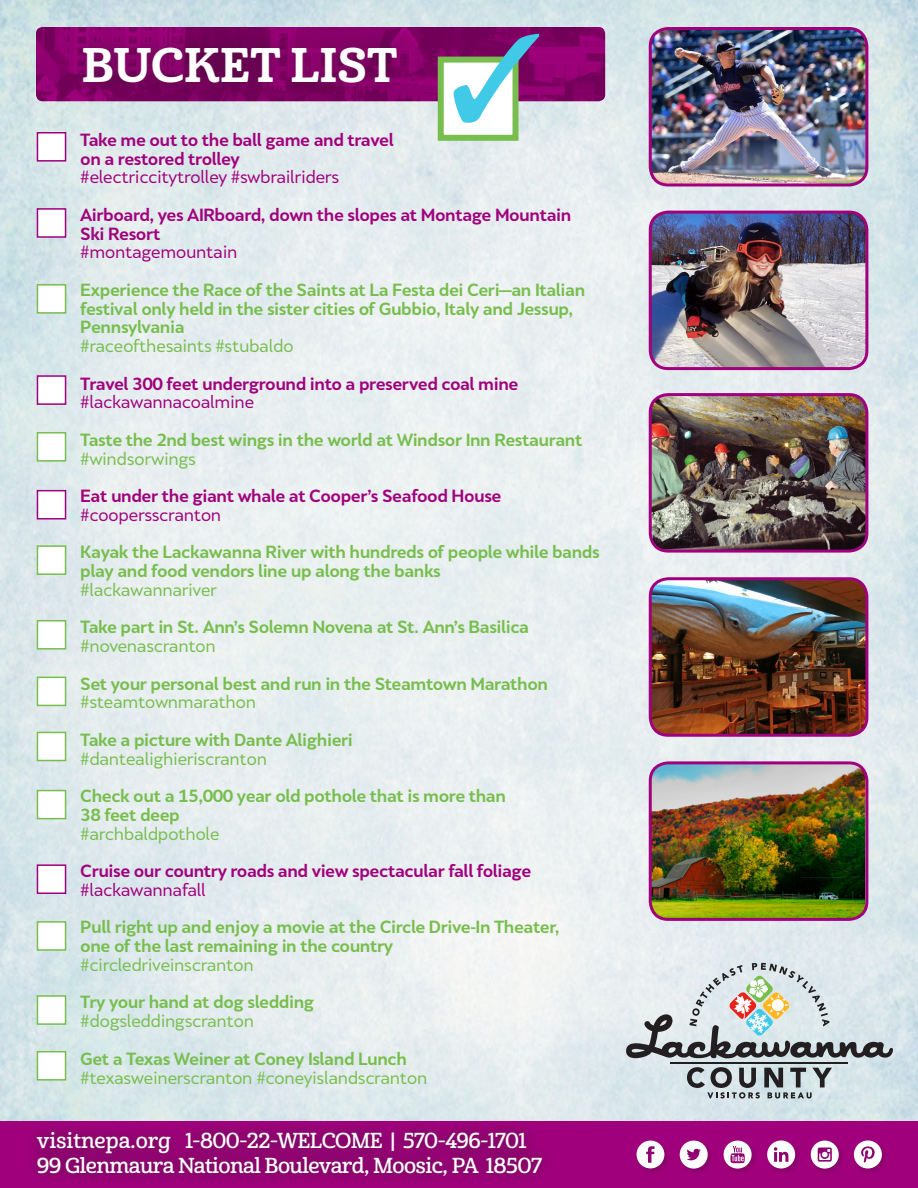
<style>
.page{position:relative;width:918px;height:1188px;background:#fff}
.page>*{position:absolute;margin:0;border:0;box-sizing:border-box;transform-origin:0 0}
.t1{font:47.1px "Cabrito Nor Bol";color:#fff}
.t2{font:21px/25.2px "Cabrito Nor Dem";letter-spacing:-.025em;color:#fff}
.t3{font:700 16.5px/18.8px "Skola Sans";letter-spacing:-.03em;color:#77be4e}
.t4{font:700 16.5px/18.8px "Skola Sans";letter-spacing:-.03em;color:#a1007d}
.t5{font:16.5px "Skola Sans";letter-spacing:-.03em;color:#77be4e}
.t6{font:16.5px "Skola Sans";letter-spacing:-.03em;color:#a1007d}
</style>
<div class="page">
<img style="left:0;top:0;width:918px;height:1121px">
<img style="left:36px;top:27px;width:569px;height:74px">
<div style="left:70px;top:33px;width:341px;height:63px;background:#231f20;opacity:.5"></div>
<div style="left:438px;top:57px;width:81px;height:84px;background:#fff;border:6px solid #77be4e"></div>
<div style="left:37px;top:132px;width:29px;height:30px;background:#fff;border:2px solid #a1007d"></div>
<div style="left:37px;top:284px;width:29px;height:30px;background:#fff;border:2px solid #77be4e"></div>
<div style="left:37px;top:432px;width:29px;height:30px;background:#fff;border:2px solid #77be4e"></div>
<div style="left:37px;top:545px;width:29px;height:30px;background:#fff;border:2px solid #77be4e"></div>
<div style="left:37px;top:677px;width:29px;height:29px;background:#fff;border:2px solid #77be4e"></div>
<div style="left:37px;top:790px;width:29px;height:29px;background:#fff;border:2px solid #77be4e"></div>
<div style="left:37px;top:921px;width:29px;height:30px;background:#fff;border:2px solid #77be4e"></div>
<div style="left:37px;top:208px;width:29px;height:30px;background:#fff;border:2px solid #a1007d"></div>
<div style="left:37px;top:375px;width:29px;height:30px;background:#fff;border:2px solid #a1007d"></div>
<div style="left:37px;top:490px;width:29px;height:30px;background:#fff;border:2px solid #a1007d"></div>
<div style="left:37px;top:620px;width:29px;height:30px;background:#fff;border:2px solid #77be4e"></div>
<div style="left:37px;top:732px;width:29px;height:29px;background:#fff;border:2px solid #77be4e"></div>
<div style="left:37px;top:864px;width:29px;height:30px;background:#fff;border:2px solid #a1007d"></div>
<div style="left:37px;top:995px;width:29px;height:30px;background:#fff;border:2px solid #77be4e"></div>
<div style="left:37px;top:1051px;width:29px;height:30px;background:#fff;border:2px solid #77be4e"></div>
<img style="left:650px;top:28px;width:217px;height:157px">
<div style="left:649px;top:27px;width:219px;height:159px;border:3px solid #a1007d;border-radius:18px"></div>
<img style="left:650px;top:395px;width:217px;height:156px">
<div style="left:649px;top:393px;width:219px;height:160px;border:3px solid #a1007d;border-radius:18px"></div>
<img style="left:650px;top:579px;width:217px;height:156px">
<div style="left:649px;top:577px;width:219px;height:160px;border:3px solid #a1007d;border-radius:18px"></div>
<img style="left:650px;top:212px;width:217px;height:157px">
<div style="left:649px;top:211px;width:219px;height:159px;border:3px solid #a1007d;border-radius:18px"></div>
<img style="left:650px;top:763px;width:215px;height:156px">
<div style="left:649px;top:761px;width:219px;height:160px;border:3px solid #a1007d;border-radius:18px"></div>
<svg style="left:625px;top:963px;width:268px;height:95px;background:#c2c9c9"></svg>
<svg style="left:687px;top:1067px;width:145px;height:32px;background:#9ea7ab"></svg>
<hr style="left:671px;top:1062px;width:177px;height:1px;background:#231f20">
<div style="left:0;top:1121px;width:918px;height:67px;background:#a1007d"></div>
<div style="left:23px;top:1118px;width:533px;height:70px;background:#231f20;opacity:.75"></div>
<div style="left:634px;top:1138px;width:38px;height:38px;background:#231f20;opacity:.25"></div>
<svg style="left:637px;top:1141px;width:27px;height:27px"></svg>
<div style="left:851px;top:1138px;width:38px;height:38px;background:#231f20;opacity:.25"></div>
<svg style="left:854px;top:1141px;width:28px;height:27px"></svg>
<div style="left:764px;top:1138px;width:38px;height:38px;background:#231f20;opacity:.25"></div>
<svg style="left:767px;top:1141px;width:28px;height:27px"></svg>
<div style="left:721px;top:1138px;width:38px;height:38px;background:#231f20;opacity:.25"></div>
<svg style="left:724px;top:1141px;width:28px;height:28px"></svg>
<div style="left:677px;top:1138px;width:38px;height:38px;background:#231f20;opacity:.25"></div>
<svg style="left:680px;top:1141px;width:28px;height:28px"></svg>
<div style="left:808px;top:1138px;width:38px;height:38px;background:#231f20;opacity:.25"></div>
<svg style="left:811px;top:1141px;width:28px;height:28px"></svg>
<svg style="left:454px;top:32px;width:85px;height:91px"></svg>
<p class="t1" style="left:81px;top:36px;width:318px">BUCKET LIST</p>
<p class="t4" style="left:80px;top:130px;width:315px">Take me out to the ball game and travel on a restored trolley</p>
<p class="t6" style="left:80px;top:167px;width:260px">#electriccitytrolley #swbrailriders</p>
<p class="t4" style="left:80px;top:205px;width:493px">Airboard, yes AIRboard, down the slopes at Montage Mountain<br>Ski Resort</p>
<p class="t6" style="left:80px;top:242px;width:159px">#montagemountain</p>
<p class="t3" style="left:80px;top:280px;width:507px">Experience the Race of the Saints at La Festa dei Ceri—an Italian festival only held in the sister cities of Gubbio, Italy and Jessup,<br>Pennsylvania</p>
<p class="t5" style="left:80px;top:336px;width:215px">#raceofthesaints #stubaldo</p>
<p class="t4" style="left:80px;top:374px;width:440px">Travel 300 feet underground into a preserved coal mine</p>
<p class="t6" style="left:80px;top:392px;width:176px">#lackawannacoalmine</p>
<p class="t3" style="left:80px;top:430px;width:504px">Taste the 2nd best wings in the world at Windsor Inn Restaurant</p>
<p class="t5" style="left:80px;top:449px;width:117px">#windsorwings</p>
<p class="t4" style="left:80px;top:486px;width:423px">Eat under the giant whale at Cooper’s Seafood House</p>
<p class="t6" style="left:80px;top:505px;width:143px">#coopersscranton</p>
<p class="t3" style="left:80px;top:543px;width:521px">Kayak the Lackawanna River with hundreds of people while bands play and food vendors line up along the banks</p>
<p class="t5" style="left:80px;top:580px;width:138px">#lackawannariver</p>
<p class="t3" style="left:80px;top:618px;width:450px">Take part in St. Ann’s Solemn Novena at St. Ann’s Basilica</p>
<p class="t5" style="left:80px;top:636px;width:137px">#novenascranton</p>
<p class="t3" style="left:80px;top:674px;width:469px">Set your personal best and run in the Steamtown Marathon</p>
<p class="t5" style="left:80px;top:692px;width:177px">#steamtownmarathon</p>
<p class="t3" style="left:80px;top:730px;width:274px">Take a picture with Dante Alighieri</p>
<p class="t5" style="left:80px;top:749px;width:188px">#dantealighieriscranton</p>
<p class="t3" style="left:80px;top:786px;width:427px">Check out a 15,000 year old pothole that is more than<br>38 feet deep</p>
<p class="t5" style="left:80px;top:824px;width:141px">#archbaldpothole</p>
<p class="t4" style="left:80px;top:861px;width:453px">Cruise our country roads and view spectacular fall foliage</p>
<p class="t6" style="left:80px;top:880px;width:127px">#lackawannafall</p>
<p class="t3" style="left:80px;top:918px;width:481px">Pull right up and enjoy a movie at the Circle Drive-In Theater, one of the last remaining in the country</p>
<p class="t5" style="left:80px;top:955px;width:175px">#circledriveinscranton</p>
<p class="t3" style="left:80px;top:993px;width:236px">Try your hand at dog sledding</p>
<p class="t5" style="left:80px;top:1011px;width:175px">#dogsleddingscranton</p>
<p class="t3" style="left:80px;top:1049px;width:328px">Get a Texas Weiner at Coney Island Lunch</p>
<p class="t5" style="left:80px;top:1068px;width:349px">#texasweinerscranton #coneyislandscranton</p>
<p class="t2" style="left:37px;top:1129px;width:507px">visitnepa.org 1-800-22-WELCOME | 570-496-1701<br>99 Glenmaura National Boulevard, Moosic, PA 18507</p>
</div>
